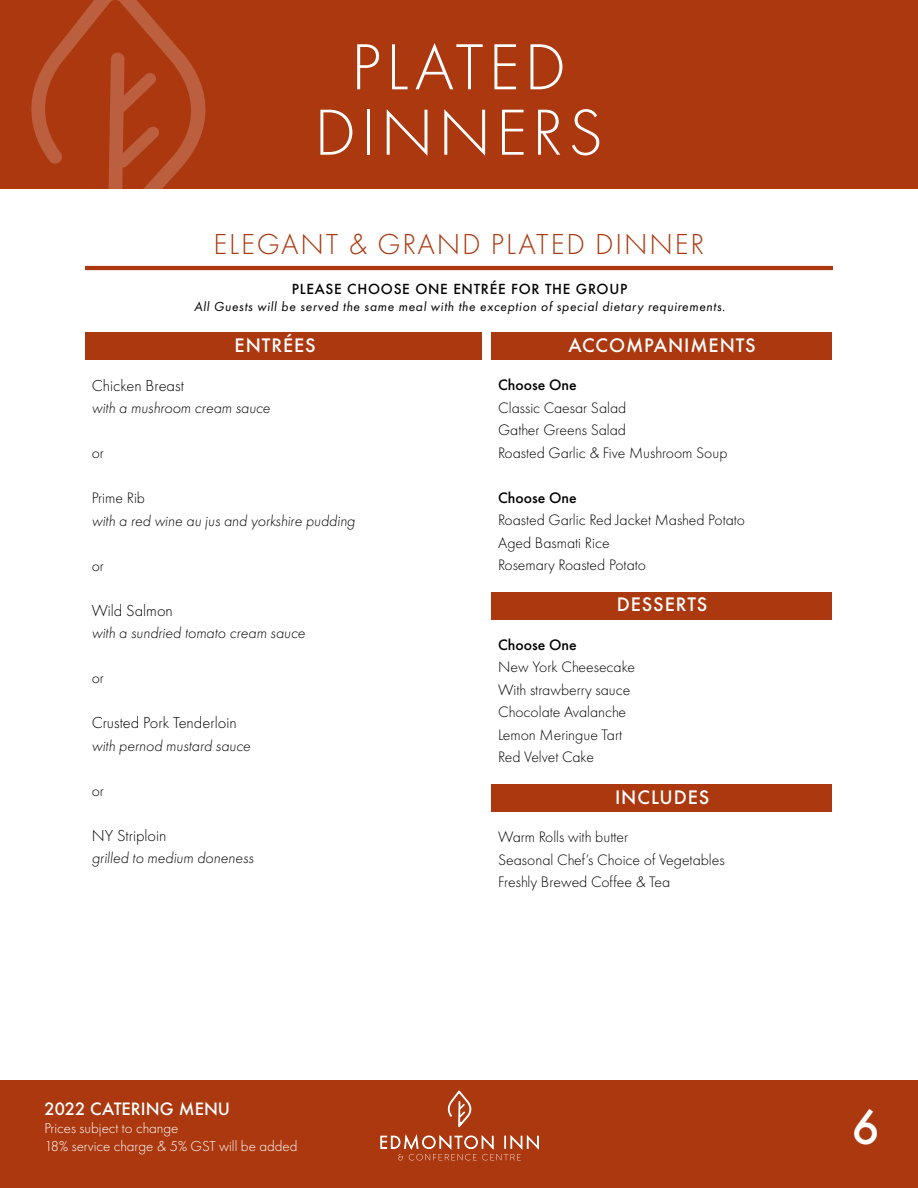
<style>
.page{position:relative;width:918px;height:1188px;background:#fff}
.page>*{position:absolute;margin:0;border:0;box-sizing:border-box;transform-origin:0 0}
.t1{font:300 67.5px/65.4px "Futura PT";letter-spacing:.07em;color:#fff;text-align:center}
.t2{font:500 45px "Futura";color:#fff}
.t3{font:300 30px "Futura PT";letter-spacing:.06em;color:#ab380f}
.t4{font:500 18px "Futura";letter-spacing:.05em;color:#fff}
.t5{font:300 16.5px "Futura PT";color:#000}
.t6{font:500 16.5px "Futura";color:#fff}
.t7{font:300 15.75px/22.5px "Futura PT";color:#000}
.t8{font:italic 300 15.75px "Futura PT";color:#000}
.t9{font:500 15.75px "Futura PT";color:#000}
.t10{font:300 15px/18px "Futura PT";color:#fff}
.t11{font:italic 13.5px "Futura PT";letter-spacing:.05em;color:#000}
.t12{font:500 13.5px "Futura";letter-spacing:.05em;color:#000}
</style>
<div class="page">
<div style="left:0;top:0;width:918px;height:189px;background:#ab380f"></div>
<div style="left:0;top:1080px;width:918px;height:108px;background:#ab380f"></div>
<svg style="left:31px;top:0;width:175px;height:189px"></svg>
<svg style="left:380px;top:1090px;width:159px;height:70px"></svg>
<hr style="left:85px;top:266px;width:748px;height:4px;background:#ab380f">
<div style="left:85px;top:332px;width:397px;height:28px;background:#ab380f"></div>
<div style="left:491px;top:332px;width:341px;height:28px;background:#ab380f"></div>
<div style="left:491px;top:592px;width:341px;height:28px;background:#ab380f"></div>
<div style="left:491px;top:784px;width:341px;height:28px;background:#ab380f"></div>
<h1 class="t1" style="left:314px;top:35px;width:290px">PLATED<br>DINNERS</h1>
<h3 class="t3" style="left:214px;top:227px;width:492px">ELEGANT &amp; GRAND PLATED DINNER</h3>
<p class="t12" style="left:292px;top:280px;width:337px">PLEASE CHOOSE ONE ENTRÉE FOR THE GROUP</p>
<p class="t11" style="left:194px;top:298px;width:533px">All Guests will be served the same meal with the exception of special dietary requirements.</p>
<p class="t4" style="left:235px;top:333px;width:83px">ENTRÉES</p>
<p class="t4" style="left:569px;top:333px;width:189px">ACCOMPANIMENTS</p>
<p class="t5" style="left:92px;top:376px;width:94px">Chicken Breast</p>
<p class="t8" style="left:92px;top:399px;width:180px">with a mushroom cream sauce</p>
<p class="t7" style="left:92px;top:442px;width:14px">or</p>
<p class="t7" style="left:92px;top:487px;width:55px">Prime Rib</p>
<p class="t8" style="left:92px;top:511px;width:265px">with a red wine au jus and yorkshire pudding</p>
<p class="t7" style="left:92px;top:554px;width:14px">or</p>
<p class="t5" style="left:92px;top:601px;width:83px">Wild Salmon</p>
<p class="t8" style="left:92px;top:624px;width:215px">with a sundried tomato cream sauce</p>
<p class="t7" style="left:92px;top:667px;width:14px">or</p>
<p class="t5" style="left:92px;top:713px;width:146px">Crusted Pork Tenderloin</p>
<p class="t8" style="left:92px;top:736px;width:160px">with pernod mustard sauce</p>
<p class="t7" style="left:92px;top:779px;width:14px">or</p>
<p class="t5" style="left:92px;top:826px;width:76px">NY Striploin</p>
<p class="t8" style="left:92px;top:849px;width:163px">grilled to medium doneness</p>
<p class="t6" style="left:44px;top:1098px;width:187px">2022 CATERING MENU</p>
<p class="t10" style="left:44px;top:1119px;width:255px">Prices subject to change<br>18% service charge &amp; 5% GST will be added</p>
<p class="t9" style="left:498px;top:375px;width:80px">Choose One</p>
<p class="t7" style="left:498px;top:396px;width:231px">Classic Caesar Salad<br>Gather Greens Salad<br>Roasted Garlic &amp; Five Mushroom Soup</p>
<p class="t9" style="left:498px;top:488px;width:80px">Choose One</p>
<p class="t7" style="left:498px;top:509px;width:249px">Roasted Garlic Red Jacket Mashed Potato<br>Aged Basmati Rice<br>Rosemary Roasted Potato</p>
<p class="t4" style="left:617px;top:592px;width:92px">DESSERTS</p>
<p class="t9" style="left:498px;top:635px;width:80px">Choose One</p>
<p class="t7" style="left:498px;top:656px;width:138px">New York Cheesecake<br>With strawberry sauce<br>Chocolate Avalanche<br>Lemon Meringue Tart<br>Red Velvet Cake</p>
<p class="t4" style="left:615px;top:785px;width:96px">INCLUDES</p>
<p class="t7" style="left:498px;top:826px;width:228px">Warm Rolls with butter<br>Seasonal Chef’s Choice of Vegetables<br>Freshly Brewed Coffee &amp; Tea</p>
<h2 class="t2" style="left:852px;top:1096px;width:29px">6</h2>
</div>
